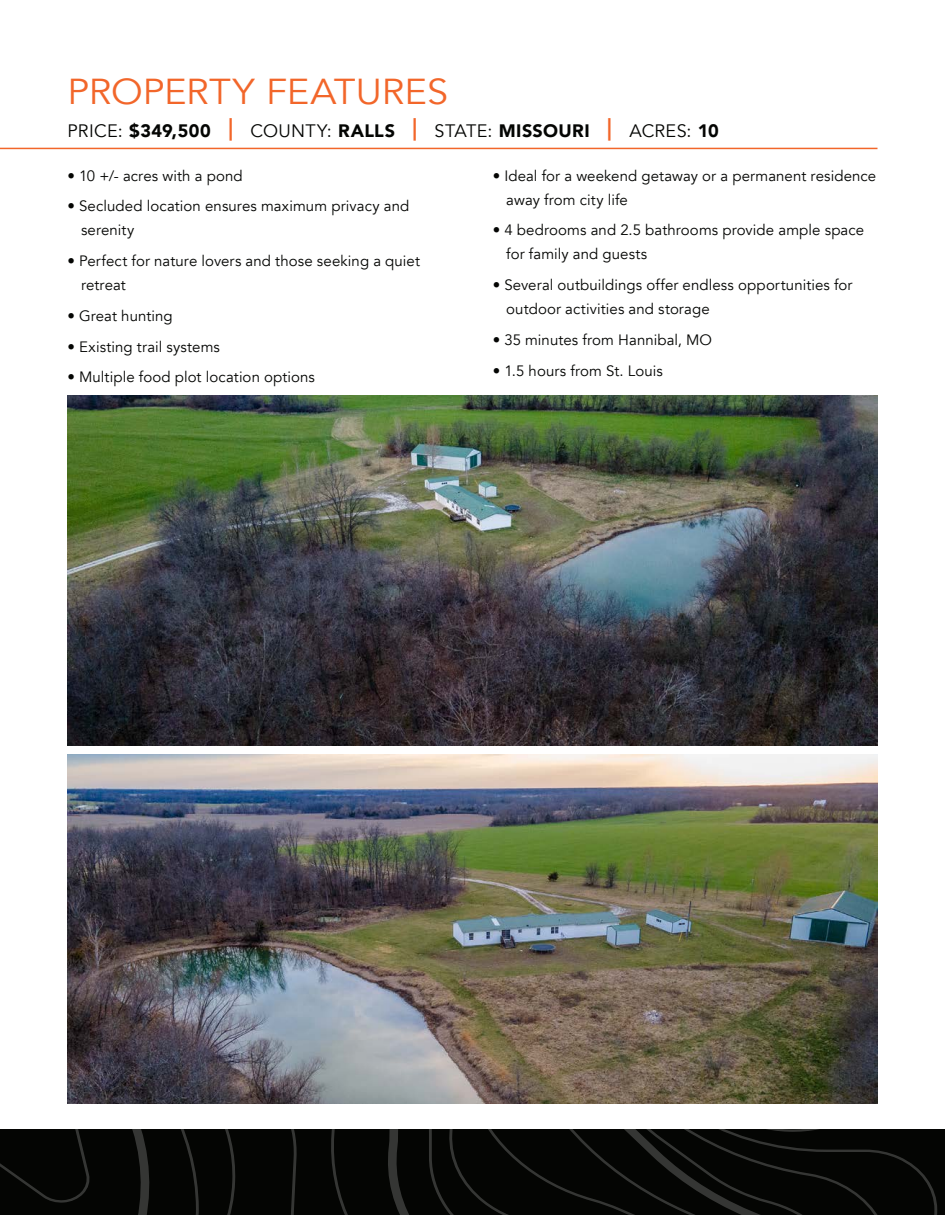
<style>
.page{position:relative;width:945px;height:1215px;background:#fff}
.page>*{position:absolute;margin:0;border:0;box-sizing:border-box;transform-origin:0 0}
.t1{font:36px "Avenir";color:#f2662a;scale:1.05 1}
.t2{font:18px "Avenir";letter-spacing:.02em;color:#040503}
.t3{font:15px/24px "Avenir";letter-spacing:.005em;color:#040503}
.s1{font-weight:900}
.s2{font-weight:900;font-size:22.5px;color:#f2662a}
</style>
<div class="page">
<img style="left:68px;top:754px;width:810px;height:349px">
<hr style="left:0;top:148px;width:878px;height:1px;background:#f2662a">
<svg style="left:0;top:1129px;width:945px;height:86px;background:#080907"></svg>
<img style="left:68px;top:396px;width:810px;height:349px">
<p class="t1" style="left:68px;top:70px;width:364px">PROPERTY FEATURES</p>
<p class="t2" style="left:68px;top:120px;width:653px">PRICE: <span class="s1">$349,500</span> <span class="s2">|</span> COUNTY: <span class="s1">RALLS</span> <span class="s2">|</span> STATE: <span class="s1">MISSOURI</span> <span class="s2">|</span> ACRES: <span class="s1">10</span></p>
<p class="t3" style="left:68px;top:164px;width:177px">• 10 +/- acres with a pond</p>
<p class="t3" style="left:81px;top:194px;width:330px;text-indent:-14px">• Secluded location ensures maximum privacy and serenity</p>
<p class="t3" style="left:81px;top:249px;width:340px;text-indent:-14px">• Perfect for nature lovers and those seeking a quiet retreat</p>
<p class="t3" style="left:68px;top:304px;width:107px">• Great hunting</p>
<p class="t3" style="left:68px;top:335px;width:154px">• Existing trail systems</p>
<p class="t3" style="left:68px;top:365px;width:249px">• Multiple food plot location options</p>
<p class="t3" style="left:506px;top:164px;width:372px;text-indent:-14px">• Ideal for a weekend getaway or a permanent residence away from city life</p>
<p class="t3" style="left:506px;top:218px;width:359px;text-indent:-14px">• 4 bedrooms and 2.5 bathrooms provide ample space for family and guests</p>
<p class="t3" style="left:506px;top:273px;width:348px;text-indent:-14px">• Several outbuildings offer endless opportunities for outdoor activities and storage</p>
<p class="t3" style="left:493px;top:328px;width:221px">• 35 minutes from Hannibal, MO</p>
<p class="t3" style="left:493px;top:359px;width:172px">• 1.5 hours from St. Louis</p>
</div>
